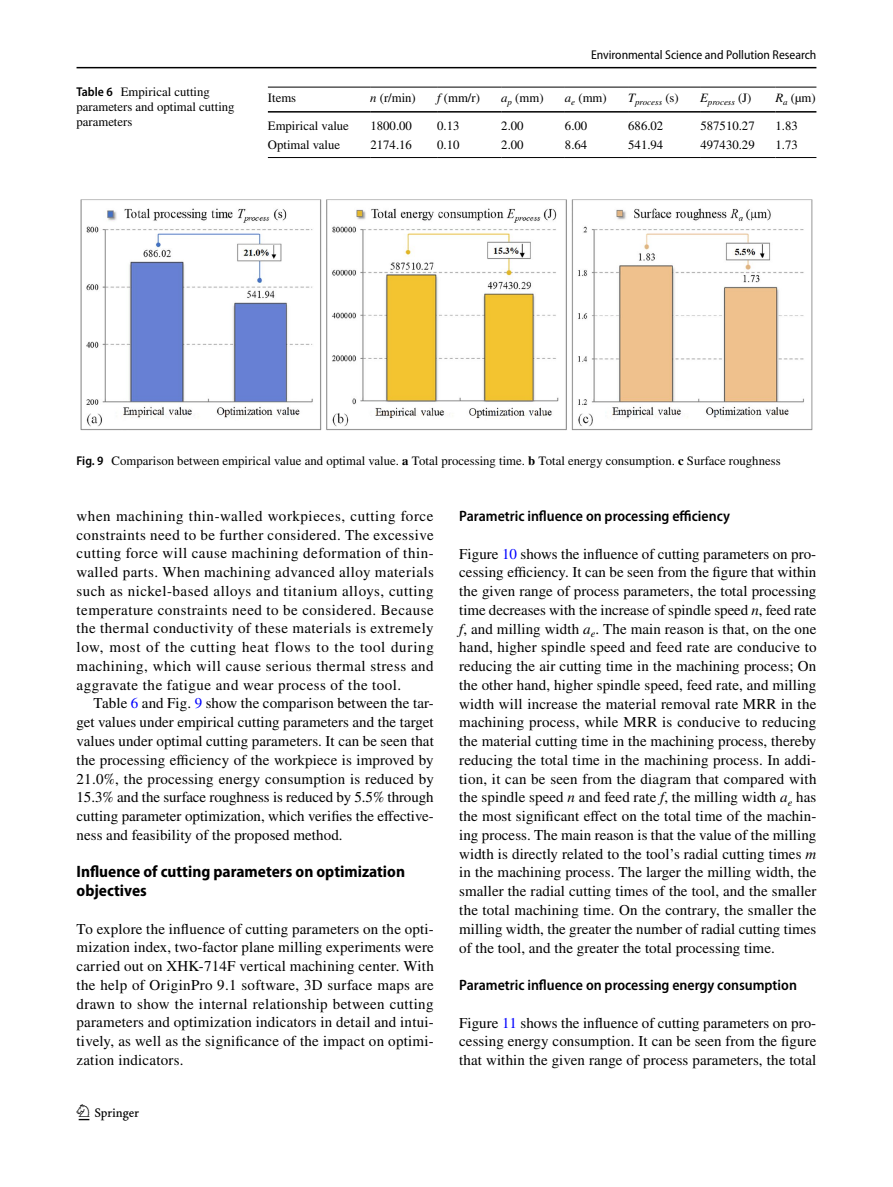
<style>
.page{position:relative;width:893px;height:1187px;background:#fff}
.page>*{position:absolute;margin:0;border:0;box-sizing:border-box;transform-origin:0 0}
.t1{font:22.5px "Springnew Regular 2";color:#000}
.t2{font:700 semi-condensed 16.5px/18.8px "Myriad Pro";color:#000}
.t3{font:15px/18.8px "STIX";letter-spacing:.005em;color:#000;text-align:justify}
.t4{font:600 semi-condensed 15px "Myriad Pro";color:#000}
.t5{font:12.75px/15px "STIX";color:#000}
.t6{font:semi-condensed 12.75px "Myriad Pro";color:#000}
.t7{font:italic 8.85px "STIX";color:#000}
.s1{font-family:"Myriad Pro";font-weight:600;font-stretch:semi-condensed}
.s2{font-style:italic}
.s3{font-weight:700}
.s4{color:#00f}
</style>
<div class="page">
<hr style="left:77px;top:67px;width:739px;height:1px;background:#000">
<hr style="left:268px;top:87px;width:102px;height:1px;background:#000">
<hr style="left:268px;top:111px;width:102px;height:2px;background:#000">
<hr style="left:370px;top:87px;width:67px;height:1px;background:#000">
<hr style="left:370px;top:111px;width:67px;height:2px;background:#000">
<hr style="left:437px;top:87px;width:64px;height:1px;background:#000">
<hr style="left:437px;top:111px;width:64px;height:2px;background:#000">
<hr style="left:501px;top:87px;width:64px;height:1px;background:#000">
<hr style="left:501px;top:111px;width:64px;height:2px;background:#000">
<hr style="left:565px;top:87px;width:63px;height:1px;background:#000">
<hr style="left:565px;top:111px;width:63px;height:2px;background:#000">
<hr style="left:628px;top:87px;width:72px;height:1px;background:#000">
<hr style="left:628px;top:111px;width:72px;height:2px;background:#000">
<hr style="left:700px;top:87px;width:75px;height:1px;background:#000">
<hr style="left:700px;top:111px;width:75px;height:2px;background:#000">
<hr style="left:775px;top:87px;width:41px;height:1px;background:#000">
<hr style="left:775px;top:111px;width:41px;height:2px;background:#000">
<hr style="left:268px;top:157px;width:102px;height:1px;background:#000">
<hr style="left:370px;top:157px;width:67px;height:1px;background:#000">
<hr style="left:437px;top:157px;width:64px;height:1px;background:#000">
<hr style="left:501px;top:157px;width:64px;height:1px;background:#000">
<hr style="left:565px;top:157px;width:63px;height:1px;background:#000">
<hr style="left:628px;top:157px;width:72px;height:1px;background:#000">
<hr style="left:700px;top:157px;width:75px;height:1px;background:#000">
<hr style="left:775px;top:157px;width:41px;height:1px;background:#000">
<img style="left:81px;top:199px;width:731px;height:231px">
<p class="t6" style="left:591px;top:48px;width:227px">Environmental Science and Pollution Research</p>
<p class="t5" style="left:77px;top:85px;width:160px"><span class="s1">Table 6</span> Empirical cutting parameters and optimal cutting parameters</p>
<p class="t5" style="left:268px;top:91px;width:30px">Items</p>
<p class="t5" style="left:370px;top:91px;width:47px"><span class="s2">n</span> (r/min)</p>
<p class="t5" style="left:437px;top:91px;width:44px"><span class="s2">f</span> (mm/r)</p>
<p class="t5" style="left:501px;top:91px;width:44px"><span class="s2">a</span><sub>p</sub> (mm)</p>
<p class="t5" style="left:565px;top:91px;width:43px"><span class="s2">a</span><sub>e</sub> (mm)</p>
<p class="t7" style="left:628px;top:96px;width:52px"><sup>T</sup>process <sup>(s)</sup></p>
<p class="t7" style="left:700px;top:96px;width:53px"><sup>E</sup>process <sup>(J)</sup></p>
<p class="t5" style="left:775px;top:91px;width:42px"><span class="s2">R</span><sub>a</sub> (µm)</p>
<p class="t5" style="left:268px;top:119px;width:83px">Empirical value</p>
<p class="t5" style="left:370px;top:119px;width:43px">1800.00</p>
<p class="t5" style="left:437px;top:119px;width:24px">0.13</p>
<p class="t5" style="left:501px;top:119px;width:24px">2.00</p>
<p class="t5" style="left:565px;top:119px;width:24px">6.00</p>
<p class="t5" style="left:628px;top:119px;width:37px">686.02</p>
<p class="t5" style="left:700px;top:119px;width:56px">587510.27</p>
<p class="t5" style="left:776px;top:119px;width:24px">1.83</p>
<p class="t5" style="left:268px;top:138px;width:74px">Optimal value</p>
<p class="t5" style="left:370px;top:138px;width:43px">2174.16</p>
<p class="t5" style="left:437px;top:138px;width:24px">0.10</p>
<p class="t5" style="left:501px;top:138px;width:24px">2.00</p>
<p class="t5" style="left:565px;top:138px;width:24px">8.64</p>
<p class="t5" style="left:628px;top:138px;width:37px">541.94</p>
<p class="t5" style="left:700px;top:138px;width:56px">497430.29</p>
<p class="t5" style="left:776px;top:138px;width:24px">1.73</p>
<p class="t5" style="left:77px;top:454px;width:706px"><span class="s1">Fig. 9</span> Comparison between empirical value and optimal value. <span class="s3">a</span> Total processing time. <span class="s3">b</span> Total energy consumption. <span class="s3">c</span> Surface roughness</p>
<p class="t3" style="left:77px;top:507px;width:359px">when machining thin-walled workpieces, cutting force constraints need to be further considered. The excessive cutting force will cause machining deformation of thin&shy;walled parts. When machining advanced alloy materials such as nickel-based alloys and titanium alloys, cutting temperature constraints need to be considered. Because the thermal conductivity of these materials is extremely low, most of the cutting heat flows to the tool during machining, which will cause serious thermal stress and aggravate the fatigue and wear process of the tool.</p>
<p class="t3" style="left:77px;top:695px;width:359px;text-indent:17px">Table <span class="s4">6</span> and Fig. <span class="s4">9</span> show the comparison between the tar&shy;get values under empirical cutting parameters and the target values under optimal cutting parameters. It can be seen that the processing efficiency of the workpiece is improved by 21.0%, the processing energy consumption is reduced by 15.3% and the surface roughness is reduced by 5.5% through cutting parameter optimization, which verifies the effective&shy;ness and feasibility of the proposed method.</p>
<p class="t2" style="left:77px;top:862px;width:330px">Influence of cutting parameters on optimization objectives</p>
<p class="t3" style="left:77px;top:920px;width:359px">To explore the influence of cutting parameters on the opti&shy;mization index, two-factor plane milling experiments were carried out on XHK-714F vertical machining center. With the help of OriginPro 9.1 software, 3D surface maps are drawn to show the internal relationship between cutting parameters and optimization indicators in detail and intui&shy;tively, as well as the significance of the impact on optimi&shy;zation indicators.</p>
<h1 class="t1" style="left:79px;top:1104px;width:62px">1 3</h1>
<p class="t4" style="left:459px;top:507px;width:272px">Parametric influence on processing efficiency</p>
<p class="t3" style="left:459px;top:545px;width:359px">Figure <span class="s4">10</span> shows the influence of cutting parameters on pro&shy;cessing efficiency. It can be seen from the figure that within the given range of process parameters, the total processing time decreases with the increase of spindle speed <span class="s2">n</span>, feed rate <span class="s2">f</span>, and milling width <span class="s2">a</span><sub>e</sub>. The main reason is that, on the one hand, higher spindle speed and feed rate are conducive to reducing the air cutting time in the machining process; On the other hand, higher spindle speed, feed rate, and milling width will increase the material removal rate MRR in the machining process, while MRR is conducive to reducing the material cutting time in the machining process, thereby reducing the total time in the machining process. In addi&shy;tion, it can be seen from the diagram that compared with the spindle speed <span class="s2">n</span> and feed rate <span class="s2">f</span>, the milling width <span class="s2">a</span><sub>e</sub> has the most significant effect on the total time of the machin&shy;ing process. The main reason is that the value of the milling width is directly related to the tool’s radial cutting times <span class="s2">m </span>in the machining process. The larger the milling width, the smaller the radial cutting times of the tool, and the smaller the total machining time. On the contrary, the smaller the milling width, the greater the number of radial cutting times of the tool, and the greater the total processing time.</p>
<p class="t4" style="left:459px;top:976px;width:339px">Parametric influence on processing energy consumption</p>
<p class="t3" style="left:459px;top:1014px;width:359px">Figure <span class="s4">11</span> shows the influence of cutting parameters on pro&shy;cessing energy consumption. It can be seen from the figure that within the given range of process parameters, the total</p>
</div>
